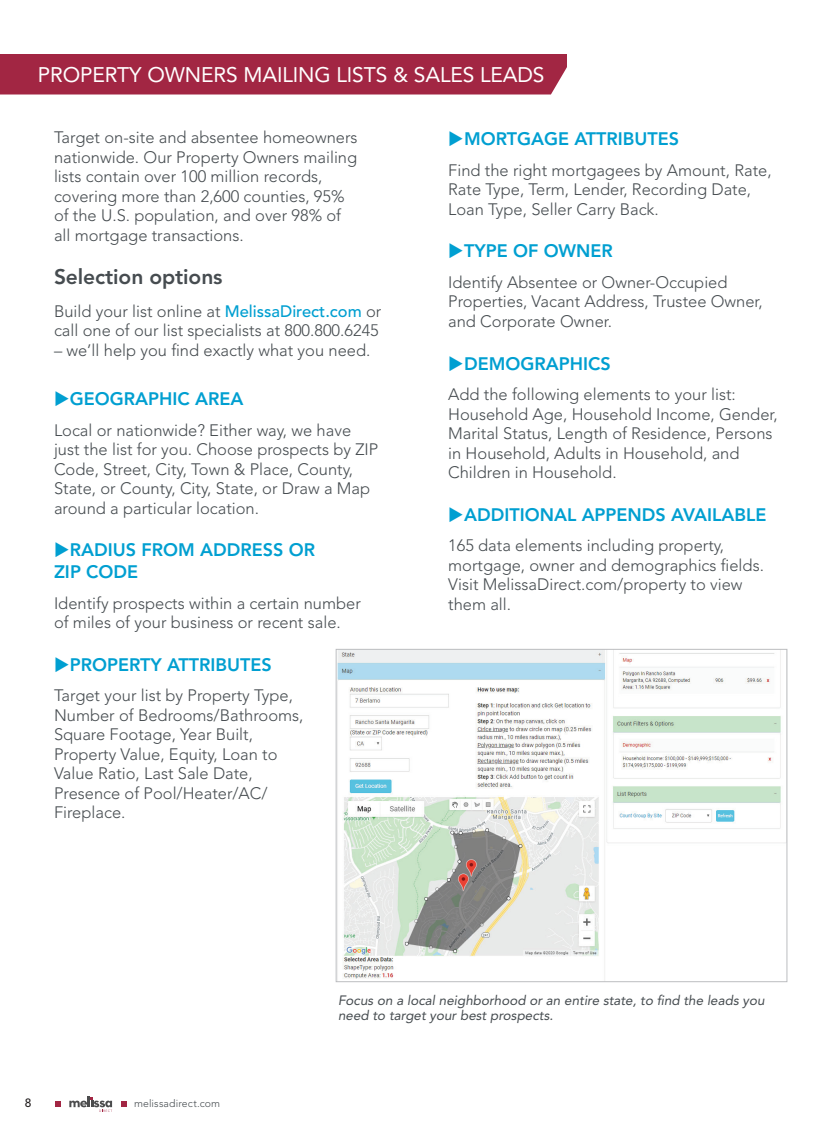
<style>
.page{position:relative;width:837px;height:1134px;background:#fff}
.page>*{position:absolute;margin:0;border:0;box-sizing:border-box;transform-origin:0 0}
.t1{font:21px "Avenir LT Std";letter-spacing:-.005em;color:#fff}
.t2{font:800 21px "Avenir LT Std";letter-spacing:-.005em;color:#464c50}
.t3{font:800 18px/22.6px "Avenir LT Std";color:#009fd1}
.t4{font:300 16.5px/19.5px "Avenir LT Std";color:#464c50}
.t5{font:italic 13.5px/15px "Avenir LT Std";color:#464c50}
.t6{font:500 12px "Avenir LT Std";color:#231f20}
.t7{font:300 10.5px "Avenir LT Std";letter-spacing:.015em;color:#464c50}
.s1{font-weight:500;color:#009fd1}
</style>
<div class="page">
<svg style="left:55px;top:1102px;width:5px;height:5px"></svg>
<svg style="left:69px;top:1096px;width:43px;height:16px"></svg>
<svg style="left:121px;top:1102px;width:5px;height:5px"></svg>
<div style="left:0;top:54px;width:567px;height:41px;background:#a22643"></div>
<img style="left:338px;top:651px;width:447px;height:329px">
<div style="left:336px;top:649px;width:451px;height:333px;border:1px solid #bcbdc0"></div>
<p class="t1" style="left:38px;top:62px;width:508px">PROPERTY OWNERS MAILING LISTS &amp; SALES LEADS</p>
<p class="t4" style="left:54px;top:128px;width:305px">Target on-site and absentee homeowners nationwide. Our Property Owners mailing lists contain over 100 million records, covering more than 2,600 counties, 95% of the U.S. population, and over 98% of all mortgage transactions.</p>
<p class="t2" style="left:54px;top:264px;width:170px">Selection options</p>
<p class="t4" style="left:54px;top:301px;width:329px">Build your list online at <span class="s1">MelissaDirect.com</span> or call one of our list specialists at 800.800.6245</p>
<p class="t4" style="left:54px;top:340px;width:318px">– we’ll help you find exactly what you need.</p>
<p class="t3" style="left:54px;top:388px;width:191px">◆GEOGRAPHIC AREA</p>
<p class="t4" style="left:54px;top:420px;width:326px">Local or nationwide? Either way, we have just the list for you. Choose prospects by ZIP Code, Street, City, Town &amp; Place, County, State, or County, City, State, or Draw a Map around a particular location.</p>
<p class="t3" style="left:54px;top:538px;width:263px">◆RADIUS FROM ADDRESS OR<br>ZIP CODE</p>
<p class="t4" style="left:54px;top:593px;width:308px">Identify prospects within a certain number of miles of your business or recent sale.</p>
<p class="t3" style="left:54px;top:653px;width:219px">◆PROPERTY ATTRIBUTES</p>
<p class="t4" style="left:54px;top:686px;width:251px">Target your list by Property Type,<br>Number of Bedrooms/Bathrooms,<br>Square Footage, Year Built,<br>Property Value, Equity, Loan to<br>Value Ratio, Last Sale Date,<br>Presence of Pool/Heater/AC/<br>Fireplace.</p>
<p class="t3" style="left:448px;top:128px;width:232px">◆MORTGAGE ATTRIBUTES</p>
<p class="t4" style="left:448px;top:160px;width:325px">Find the right mortgagees by Amount, Rate,<br>Rate Type, Term, Lender, Recording Date,<br>Loan Type, Seller Carry Back.</p>
<p class="t3" style="left:448px;top:240px;width:166px">◆TYPE OF OWNER</p>
<p class="t4" style="left:448px;top:272px;width:316px">Identify Absentee or Owner-Occupied<br>Properties, Vacant Address, Trustee Owner, and Corporate Owner.</p>
<p class="t3" style="left:448px;top:352px;width:164px">◆DEMOGRAPHICS</p>
<p class="t4" style="left:448px;top:385px;width:331px">Add the following elements to your list:<br>Household Age, Household Income, Gender, Marital Status, Length of Residence, Persons in Household, Adults in Household, and Children in Household.</p>
<p class="t3" style="left:448px;top:503px;width:320px">◆ADDITIONAL APPENDS AVAILABLE</p>
<p class="t4" style="left:448px;top:536px;width:317px">165 data elements including property, mortgage, owner and demographics fields.<br>Visit MelissaDirect.com/property to view them all.</p>
<p class="t6" style="left:25px;top:1096px;width:8px">8</p>
<p class="t7" style="left:134px;top:1097px;width:88px">melissadirect.com</p>
<p class="t5" style="left:338px;top:993px;width:428px">Focus on a local neighborhood or an entire state, to find the leads you need to target your best prospects.</p>
</div>
